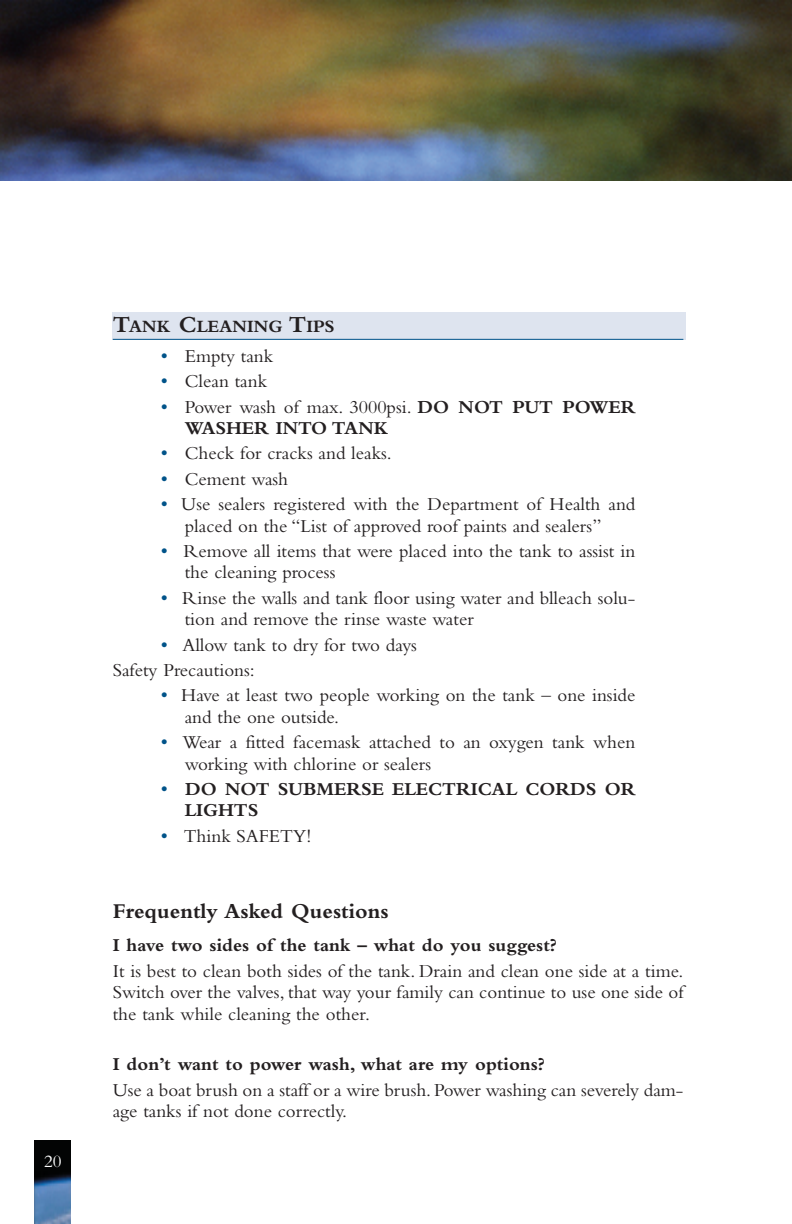
<style>
.page{position:relative;width:792px;height:1224px;background:#fff}
.page>*{position:absolute;margin:0;border:0;box-sizing:border-box;transform-origin:0 0}
.t1{font:700 22px "Bembo";color:#231f20}
.t2{font:19px/21.4px "Bembo";color:#231f20}
.t3{font:700 19px/21.4px "Bembo";color:#231f20}
.t4{font:700 18px "Bembo";color:#231f20}
.t5{font:18px "Bembo";color:#fff}
.s1{font-size:24px}
.s2{font-size:20px;color:#005389}
.s3{font-weight:400;font-size:20px;color:#005389}
.s4{font-weight:400}
</style>
<div class="page">
<div style="left:112px;top:312px;width:573px;height:27px;background:#dee4ef"></div>
<hr style="left:113px;top:339px;width:570px;height:1px;background:#005389">
<img style="left:35px;top:1140px;width:36px;height:84px">
<img style="left:0;top:0;width:792px;height:181px">
<p class="t5" style="left:44px;top:1155px;width:19px">20</p>
<p class="t4" style="left:113px;top:321px;width:224px"><span class="s1">T</span>ANK <span class="s1">C</span>LEANING <span class="s1">T</span>IPS</p>
<p class="t2" style="left:161px;top:347px;width:114px"><span class="s2">•</span> Empty tank</p>
<p class="t2" style="left:161px;top:372px;width:108px"><span class="s2">•</span> Clean tank</p>
<p class="t3" style="left:185px;top:398px;width:452px;text-indent:-24px"><span class="s3">•</span> <span class="s4">Power wash of max. 3000psi.</span> DO NOT PUT POWER<br>WASHER INTO TANK</p>
<p class="t2" style="left:161px;top:445px;width:233px"><span class="s2">•</span> Check for cracks and leaks.</p>
<p class="t2" style="left:161px;top:470px;width:129px"><span class="s2">•</span> Cement wash</p>
<p class="t2" style="left:161px;top:495px;width:476px;text-align:center"><span class="s2">•</span> Use sealers registered with the Department of Health and placed on the “List of approved roof paints and sealers”</p>
<p class="t2" style="left:185px;top:542px;width:452px;text-indent:-24px"><span class="s2">•</span> Remove all items that were placed into the tank to assist in the cleaning process</p>
<p class="t2" style="left:185px;top:589px;width:452px;text-indent:-24px"><span class="s2">•</span> Rinse the walls and tank floor using water and blleach solu&shy;tion and remove the rinse waste water</p>
<p class="t2" style="left:113px;top:634px;width:306px;line-height:25.4px;text-indent:48px"><span class="s2">•</span> Allow tank to dry for two days<br>Safety Precautions:</p>
<p class="t2" style="left:185px;top:687px;width:452px;text-indent:-24px"><span class="s2">•</span> Have at least two people working on the tank – one inside and the one outside.</p>
<p class="t2" style="left:185px;top:733px;width:452px;text-indent:-24px"><span class="s2">•</span> Wear a fitted facemask attached to an oxygen tank when working with chlorine or sealers</p>
<p class="t3" style="left:185px;top:780px;width:452px;text-indent:-24px"><span class="s3">•</span> DO NOT SUBMERSE ELECTRICAL CORDS OR<br>LIGHTS</p>
<p class="t2" style="left:161px;top:827px;width:152px"><span class="s2">•</span> Think SAFETY!</p>
<p class="t1" style="left:113px;top:903px;width:277px">Frequently Asked Questions</p>
<p class="t3" style="left:113px;top:937px;width:446px">I have two sides of the tank – what do you suggest?</p>
<p class="t2" style="left:113px;top:962px;width:572px;text-align:justify">It is best to clean both sides of the tank. Drain and clean one side at a time.<br>Switch over the valves, that way your family can continue to use one side of the tank while cleaning the other.</p>
<p class="t3" style="left:113px;top:1056px;width:434px">I don’t want to power wash, what are my options?</p>
<p class="t2" style="left:113px;top:1081px;width:572px">Use a boat brush on a staff or a wire brush. Power washing can severely dam&shy;age tanks if not done correctly.</p>
</div>
